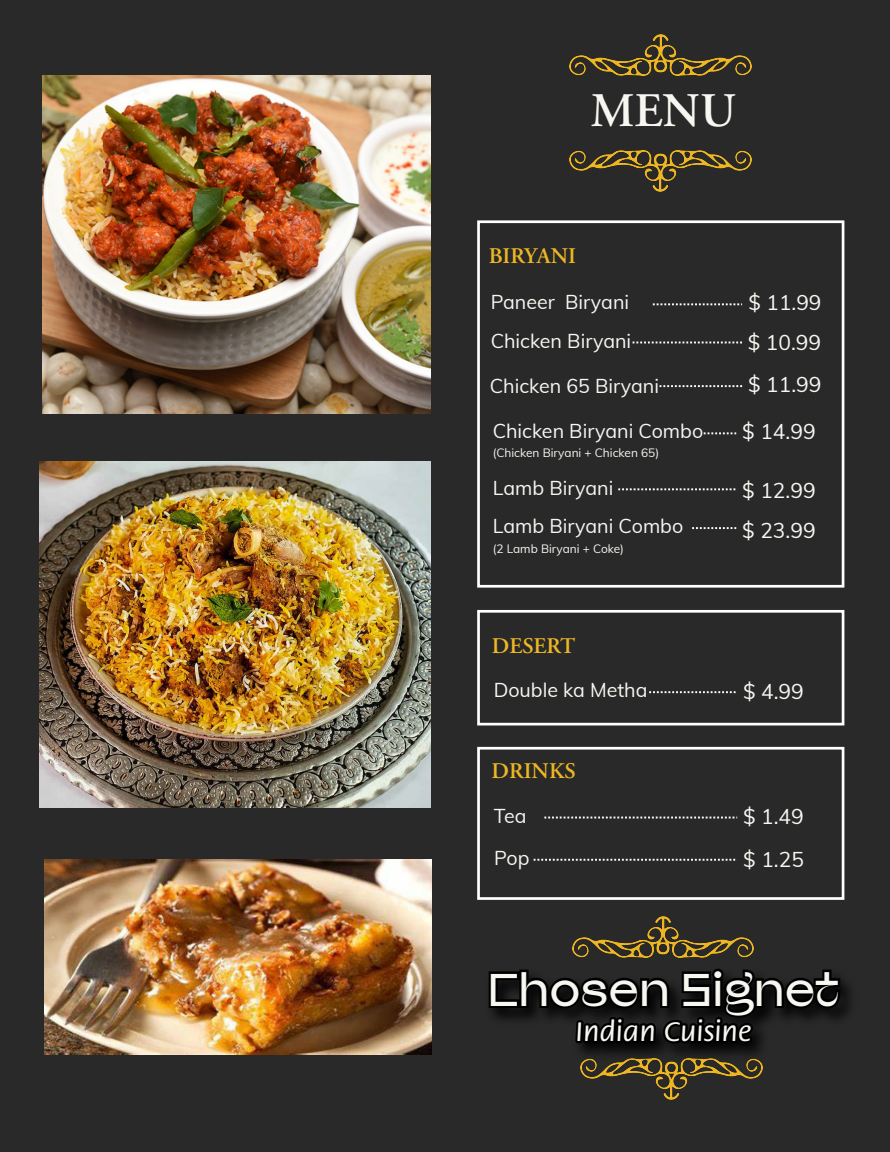
<style>
.page{position:relative;width:890px;height:1152px;background:#292929}
.page>*{position:absolute;margin:0;border:0;box-sizing:border-box;transform-origin:0 0}
.t1{font:600 48px "Adobe Garamond Pro";color:#f7f6f1}
.t2{font:45.6px "Afronaut";color:#f7f6f1}
.t3{font:500 29.6px "Flora Std";color:#f7f6f1}
.t4{font:600 22.4px "Adobe Garamond Pro";color:#ecb624}
.t5{font:20.8px/40.8px "Muli";color:#f7f6f1}
.t6{font:19.6px/39.6px "Muli";color:#f7f6f1}
.t7{font:12px "Muli";color:#f7f6f1}
</style>
<div class="page">
<div style="left:477px;top:220px;width:367px;height:368px;border:3px solid #fff"></div>
<div style="left:477px;top:610px;width:367px;height:115px;border:3px solid #fff"></div>
<div style="left:477px;top:747px;width:367px;height:153px;border:3px solid #fff"></div>
<svg style="left:653px;top:303px;width:89px;height:2px"></svg>
<svg style="left:633px;top:342px;width:109px;height:1px"></svg>
<svg style="left:692px;top:527px;width:44px;height:2px"></svg>
<svg style="left:659px;top:385px;width:83px;height:2px"></svg>
<svg style="left:704px;top:432px;width:32px;height:2px"></svg>
<svg style="left:618px;top:488px;width:118px;height:2px"></svg>
<svg style="left:649px;top:691px;width:87px;height:2px"></svg>
<svg style="left:544px;top:817px;width:193px;height:1px"></svg>
<svg style="left:534px;top:859px;width:202px;height:2px"></svg>
<img style="left:42px;top:75px;width:388px;height:338px">
<img style="left:44px;top:860px;width:388px;height:195px">
<img style="left:570px;top:150px;width:182px;height:41px">
<img style="left:584px;top:1076px;width:175px;height:23px">
<img style="left:570px;top:35px;width:182px;height:41px">
<img style="left:572px;top:916px;width:182px;height:30px">
<img style="left:488px;top:946px;width:362px;height:130px">
<svg style="left:489px;top:969px;width:351px;height:75px"></svg>
<img style="left:40px;top:461px;width:390px;height:347px">
<h1 class="t1" style="left:590px;top:84px;width:147px">MENU</h1>
<p class="t4" style="left:489px;top:243px;width:89px">BIRYANI</p>
<p class="t6" style="left:491px;top:281px;width:142px">Paneer Biryani<br>Chicken Biryani</p>
<p class="t6" style="left:490px;top:365px;width:171px">Chicken 65 Biryani</p>
<p class="t6" style="left:493px;top:410px;width:212px">Chicken Biryani Combo</p>
<p class="t6" style="left:493px;top:468px;width:192px;line-height:37.6px">Lamb Biryani<br>Lamb Biryani Combo</p>
<p class="t7" style="left:493px;top:444px;width:168px">(Chicken Biryani + Chicken 65)</p>
<p class="t7" style="left:493px;top:540px;width:133px">(2 Lamb Biryani + Coke)</p>
<p class="t4" style="left:492px;top:633px;width:85px">DESERT</p>
<p class="t6" style="left:494px;top:669px;width:155px">Double ka Metha</p>
<p class="t4" style="left:492px;top:758px;width:85px">DRINKS</p>
<p class="t6" style="left:494px;top:793px;width:37px;line-height:42.4px">Tea<br>Pop</p>
<p class="t5" style="left:748px;top:281px;width:75px;text-align:justify">$ 11.99 $ 10.99 $ 11.99</p>
<p class="t5" style="left:742px;top:410px;width:75px">$ 14.99</p>
<p class="t5" style="left:742px;top:470px;width:75px;line-height:39.2px">$ 12.99 $ 23.99</p>
<p class="t5" style="left:743px;top:670px;width:62px">$ 4.99</p>
<p class="t5" style="left:743px;top:794px;width:62px;line-height:43.2px">$ 1.49 $ 1.25</p>
<h2 class="t2" style="left:488px;top:961px;width:353px">Chosen Signet</h2>
<h3 class="t3" style="left:576px;top:1016px;width:177px">Indian Cuisine</h3>
</div>
